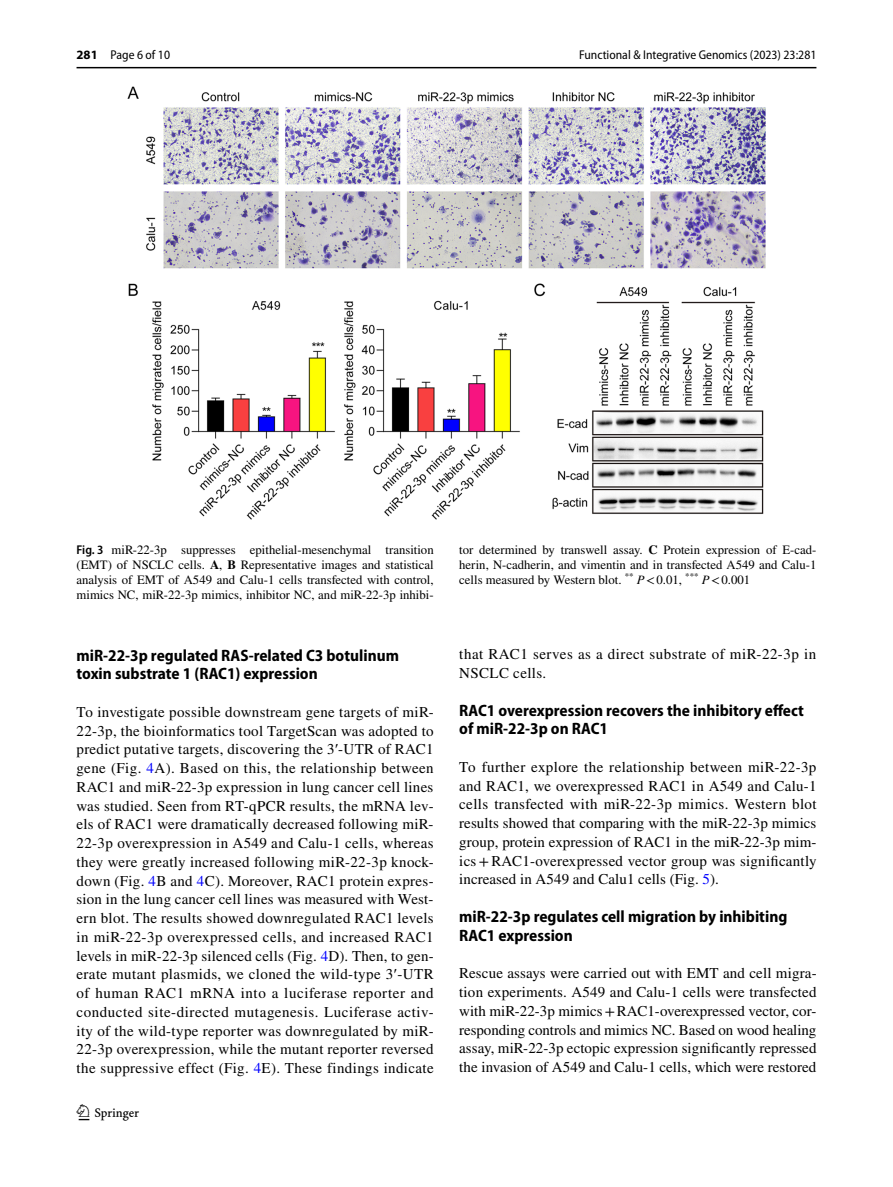
<style>
.page{position:relative;width:893px;height:1187px;background:#fff}
.page>*{position:absolute;margin:0;border:0;box-sizing:border-box;transform-origin:0 0}
.t1{font:22.5px "Springnew Regular 2";color:#000}
.t2{font:700 semi-condensed 16.5px/18.8px "Myriad Pro";color:#000}
.t3{font:15px/18.8px "STIX";letter-spacing:.015em;color:#000;text-align:justify}
.t4{font:12.75px/15px "STIX";color:#000;text-align:justify}
.t5{font:semi-condensed 12.75px "Myriad Pro";color:#000}
.s1{font-weight:700;font-stretch:normal}
.s2{font-family:"Myriad Pro";font-weight:600;font-stretch:semi-condensed}
.s3{font-weight:700}
.s4{font-style:italic}
.s5{font-family:"Times New Roman"}
.s6{color:#00f}
</style>
<div class="page">
<hr style="left:77px;top:67px;width:739px;height:1px;background:#000">
<img style="left:128px;top:87px;width:637px;height:432px">
<p class="t5" style="left:77px;top:48px;width:95px"><span class="s1">281</span> Page 6 of 10</p>
<p class="t5" style="left:579px;top:48px;width:239px">Functional &amp; Integrative Genomics (2023) 23:281</p>
<p class="t4" style="left:77px;top:543px;width:359px"><span class="s2">Fig. 3</span> miR-22-3p suppresses epithelial-mesenchymal transition (EMT) of NSCLC cells. <span class="s3">A</span>, <span class="s3">B</span> Representative images and statistical analysis of EMT of A549 and Calu-1 cells transfected with control, mimics NC, miR-22-3p mimics, inhibitor NC, and miR-22-3p inhibi-</p>
<p class="t4" style="left:459px;top:543px;width:359px">tor determined by transwell assay. <span class="s3">C</span> Protein expression of E-cad&shy;herin, N-cadherin, and vimentin and in transfected A549 and Calu-1 cells measured by Western blot. <sup>**</sup> <span class="s4">P</span>&lt;0.01, <sup>***</sup> <span class="s4">P</span>&lt;0.001</p>
<p class="t2" style="left:77px;top:645px;width:324px">miR‑22‑3p regulated RAS‑related C3 botulinum toxin substrate 1 (RAC1) expression</p>
<p class="t3" style="left:77px;top:703px;width:359px">To investigate possible downstream gene targets of miR-22-3p, the bioinformatics tool TargetScan was adopted to predict putative targets, discovering the 3<span class="s5">′</span>-UTR of RAC1 gene (Fig. <span class="s6">4</span>A). Based on this, the relationship between RAC1 and miR-22-3p expression in lung cancer cell lines was studied. Seen from RT-qPCR results, the mRNA lev&shy;els of RAC1 were dramatically decreased following miR-22-3p overexpression in A549 and Calu-1 cells, whereas they were greatly increased following miR-22-3p knock&shy;down (Fig. <span class="s6">4</span>B and <span class="s6">4</span>C). Moreover, RAC1 protein expres&shy;sion in the lung cancer cell lines was measured with West&shy;ern blot. The results showed downregulated RAC1 levels in miR-22-3p overexpressed cells, and increased RAC1 levels in miR-22-3p silenced cells (Fig. <span class="s6">4</span>D). Then, to gen&shy;erate mutant plasmids, we cloned the wild-type 3<span class="s5">′</span>-UTR of human RAC1 mRNA into a luciferase reporter and conducted site-directed mutagenesis. Luciferase activ&shy;ity of the wild-type reporter was downregulated by miR-22-3p overexpression, while the mutant reporter reversed the suppressive effect (Fig. <span class="s6">4</span>E). These findings indicate</p>
<h1 class="t1" style="left:79px;top:1104px;width:62px">1 3</h1>
<p class="t3" style="left:459px;top:646px;width:358px">that RAC1 serves as a direct substrate of miR-22-3p in<br>NSCLC cells.</p>
<p class="t2" style="left:459px;top:700px;width:346px">RAC1 overexpression recovers the inhibitory effect of miR‑22‑3p on RAC1</p>
<p class="t3" style="left:459px;top:758px;width:359px">To further explore the relationship between miR-22-3p and RAC1, we overexpressed RAC1 in A549 and Calu-1 cells transfected with miR-22-3p mimics. Western blot results showed that comparing with the miR-22-3p mimics group, protein expression of RAC1 in the miR-22-3p mim&shy;ics+RAC1-overexpressed vector group was significantly increased in A549 and Calu1 cells (Fig. <span class="s6">5</span>).</p>
<p class="t2" style="left:459px;top:907px;width:330px">miR‑22‑3p regulates cell migration by inhibiting<br>RAC1 expression</p>
<p class="t3" style="left:459px;top:964px;width:359px">Rescue assays were carried out with EMT and cell migra&shy;tion experiments. A549 and Calu-1 cells were transfected with miR-22-3p mimics+RAC1-overexpressed vector, cor&shy;responding controls and mimics NC. Based on wood healing assay, miR-22-3p ectopic expression significantly repressed the invasion of A549 and Calu-1 cells, which were restored</p>
</div>
